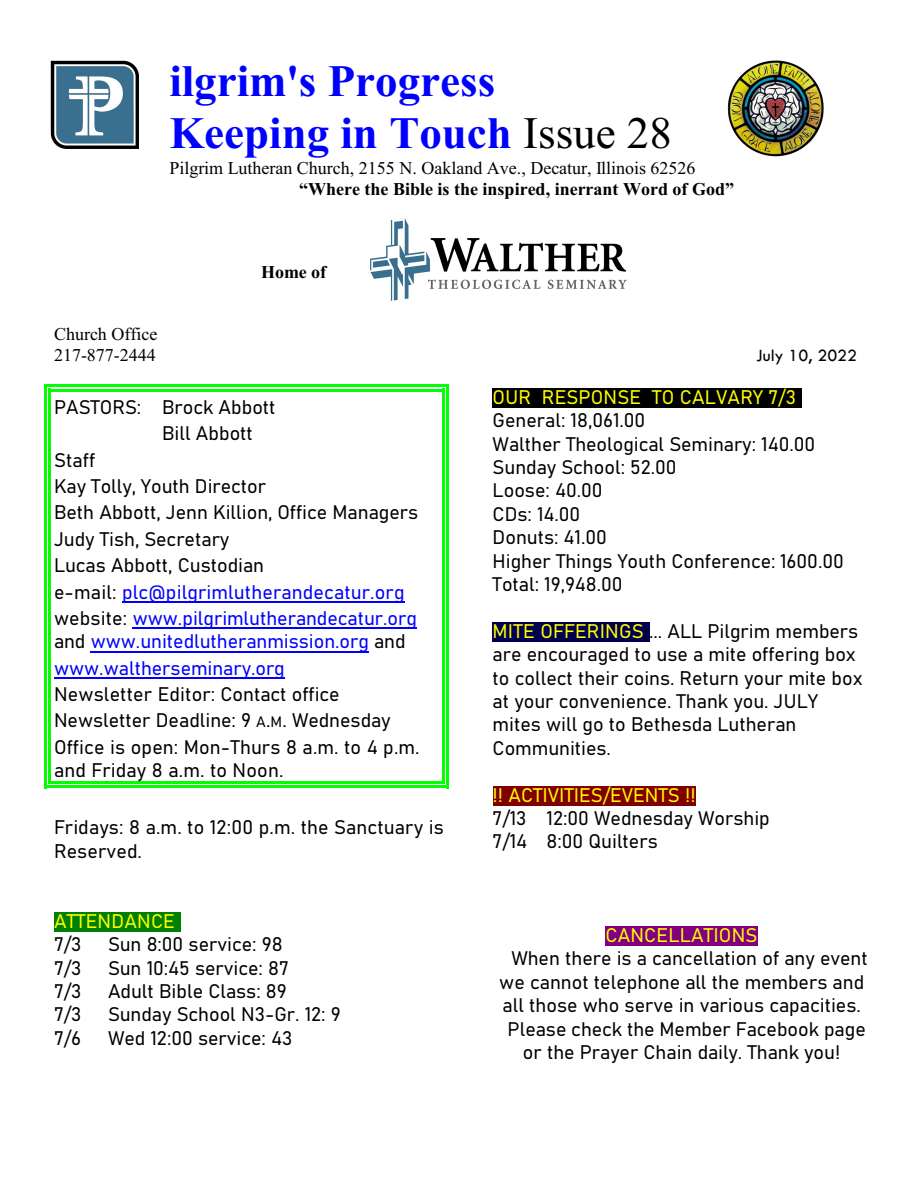
<style>
.page{position:relative;width:918px;height:1188px;background:#fff}
.page>*{position:absolute;margin:0;border:0;box-sizing:border-box;transform-origin:0 0}
.t1{font:700 45px/51.9px "Times New Roman";color:#00f}
.t2{font:19.5px/23.4px "Bahnschrift";color:#000}
.t3{font:19.5px/26.2px "Bahnschrift";color:#00f}
.t4{font:19.5px "Bahnschrift";letter-spacing:.01em;color:#ff0}
.t5{font:18px/20.7px "Times New Roman";color:#000}
.t6{font:700 18px "Times New Roman";color:#000}
.t7{font:18px "Tw Cen";color:#000}
.s1{font-weight:400;color:#000}
.s2{color:#000}
.s3{font-size:15px}
.s4{color:#ff0}
</style>
<div class="page">
<hr style="left:48px;top:389px;width:3px;height:32px;background:#0f0">
<hr style="left:442px;top:389px;width:2px;height:32px;background:#0f0">
<hr style="left:48px;top:389px;width:396px;height:3px;background:#0f0">
<hr style="left:44px;top:384px;width:2px;height:44px;background:#0f0">
<hr style="left:446px;top:384px;width:3px;height:44px;background:#0f0">
<hr style="left:44px;top:384px;width:405px;height:3px;background:#0f0">
<hr style="left:48px;top:421px;width:3px;height:26px;background:#0f0">
<hr style="left:442px;top:421px;width:2px;height:26px;background:#0f0">
<hr style="left:44px;top:414px;width:2px;height:40px;background:#0f0">
<hr style="left:446px;top:414px;width:3px;height:40px;background:#0f0">
<hr style="left:48px;top:447px;width:3px;height:26px;background:#0f0">
<hr style="left:442px;top:447px;width:2px;height:26px;background:#0f0">
<hr style="left:44px;top:440px;width:2px;height:41px;background:#0f0">
<hr style="left:446px;top:440px;width:3px;height:41px;background:#0f0">
<hr style="left:48px;top:474px;width:3px;height:26px;background:#0f0">
<hr style="left:442px;top:474px;width:2px;height:26px;background:#0f0">
<hr style="left:44px;top:467px;width:2px;height:40px;background:#0f0">
<hr style="left:446px;top:467px;width:3px;height:40px;background:#0f0">
<hr style="left:48px;top:500px;width:3px;height:26px;background:#0f0">
<hr style="left:442px;top:500px;width:2px;height:26px;background:#0f0">
<hr style="left:44px;top:493px;width:2px;height:40px;background:#0f0">
<hr style="left:446px;top:493px;width:3px;height:40px;background:#0f0">
<hr style="left:48px;top:526px;width:3px;height:27px;background:#0f0">
<hr style="left:442px;top:526px;width:2px;height:27px;background:#0f0">
<hr style="left:44px;top:519px;width:2px;height:41px;background:#0f0">
<hr style="left:446px;top:519px;width:3px;height:41px;background:#0f0">
<hr style="left:48px;top:553px;width:3px;height:26px;background:#0f0">
<hr style="left:442px;top:553px;width:2px;height:26px;background:#0f0">
<hr style="left:44px;top:546px;width:2px;height:40px;background:#0f0">
<hr style="left:446px;top:546px;width:3px;height:40px;background:#0f0">
<hr style="left:48px;top:579px;width:3px;height:26px;background:#0f0">
<hr style="left:442px;top:579px;width:2px;height:26px;background:#0f0">
<hr style="left:44px;top:572px;width:2px;height:41px;background:#0f0">
<hr style="left:446px;top:572px;width:3px;height:41px;background:#0f0">
<hr style="left:48px;top:606px;width:3px;height:49px;background:#0f0">
<hr style="left:442px;top:606px;width:2px;height:49px;background:#0f0">
<hr style="left:44px;top:598px;width:2px;height:64px;background:#0f0">
<hr style="left:446px;top:598px;width:3px;height:64px;background:#0f0">
<hr style="left:48px;top:655px;width:3px;height:26px;background:#0f0">
<hr style="left:442px;top:655px;width:2px;height:26px;background:#0f0">
<hr style="left:44px;top:648px;width:2px;height:41px;background:#0f0">
<hr style="left:446px;top:648px;width:3px;height:41px;background:#0f0">
<hr style="left:48px;top:682px;width:3px;height:26px;background:#0f0">
<hr style="left:442px;top:682px;width:2px;height:26px;background:#0f0">
<hr style="left:44px;top:674px;width:2px;height:41px;background:#0f0">
<hr style="left:446px;top:674px;width:3px;height:41px;background:#0f0">
<hr style="left:48px;top:708px;width:3px;height:26px;background:#0f0">
<hr style="left:442px;top:708px;width:2px;height:26px;background:#0f0">
<hr style="left:44px;top:701px;width:2px;height:40px;background:#0f0">
<hr style="left:446px;top:701px;width:3px;height:40px;background:#0f0">
<hr style="left:48px;top:734px;width:3px;height:50px;background:#0f0">
<hr style="left:442px;top:734px;width:2px;height:50px;background:#0f0">
<hr style="left:48px;top:781px;width:396px;height:3px;background:#0f0">
<hr style="left:44px;top:727px;width:2px;height:61px;background:#0f0">
<hr style="left:446px;top:727px;width:3px;height:61px;background:#0f0">
<hr style="left:44px;top:786px;width:405px;height:2px;background:#0f0">
<img style="left:727px;top:60px;width:97px;height:97px">
<hr style="left:122px;top:601px;width:283px;height:1px;background:#00f">
<hr style="left:133px;top:628px;width:284px;height:1px;background:#00f">
<hr style="left:91px;top:651px;width:278px;height:1px;background:#00f">
<hr style="left:54px;top:677px;width:231px;height:2px;background:#00f">
<div style="left:54px;top:912px;width:121px;height:20px;background:#008000"></div>
<div style="left:175px;top:912px;width:6px;height:20px;background:#008000"></div>
<div style="left:493px;top:388px;width:309px;height:20px;background:#000"></div>
<div style="left:493px;top:622px;width:151px;height:20px;background:#00004f"></div>
<div style="left:644px;top:622px;width:5px;height:20px;background:#00004f"></div>
<div style="left:493px;top:786px;width:203px;height:19px;background:#800000"></div>
<div style="left:606px;top:926px;width:152px;height:20px;background:#800080"></div>
<img style="left:50px;top:60px;width:89px;height:89px">
<img style="left:370px;top:218px;width:257px;height:83px">
<h1 class="t1" style="left:169px;top:60px;width:504px">ilgrim's Progress<br>Keeping in Touch <span class="s1">Issue 28</span></h1>
<p class="t5" style="left:169px;top:160px;width:528px">Pilgrim Lutheran Church, 2155 N. Oakland Ave., Decatur, Illinois 62526</p>
<p class="t6" style="left:299px;top:183px;width:436px">“Where the Bible is the inspired, inerrant Word of God”</p>
<p class="t5" style="left:54px;top:325px;width:105px">Church Office<br>217-877-2444</p>
<p class="t6" style="left:261px;top:266px;width:67px">Home of</p>
<p class="t2" style="left:54px;top:397px;width:223px">PASTORS: Brock Abbott</p>
<p class="t2" style="left:162px;top:423px;width:92px">Bill Abbott</p>
<p class="t2" style="left:54px;top:449px;width:43px">Staff</p>
<p class="t2" style="left:54px;top:476px;width:214px">Kay Tolly, Youth Director</p>
<p class="t2" style="left:54px;top:502px;width:366px">Beth Abbott, Jenn Killion, Office Managers</p>
<p class="t2" style="left:54px;top:528px;width:177px">Judy Tish, Secretary</p>
<p class="t2" style="left:54px;top:555px;width:212px">Lucas Abbott, Custodian</p>
<p class="t3" style="left:54px;top:580px;width:352px"><span class="s2">e-mail:</span> plc@pilgrimlutherandecatur.org</p>
<p class="t3" style="left:54px;top:606px;width:364px"><span class="s2">website:</span> www.pilgrimlutherandecatur.org</p>
<p class="t3" style="left:54px;top:630px;width:353px"><span class="s2">and</span> www.unitedlutheranmission.org <span class="s2">and </span>www.waltherseminary.org</p>
<p class="t2" style="left:54px;top:682px;width:367px;line-height:26.4px">Newsletter Editor: Contact office<br>Newsletter Deadline: 9 <span class="s3">A</span>.<span class="s3">M</span>. Wednesday<br>Office is open: Mon-Thurs 8 a.m. to 4 p.m.</p>
<p class="t2" style="left:54px;top:760px;width:231px">and Friday 8 a.m. to Noon.</p>
<p class="t2" style="left:54px;top:817px;width:391px">Fridays: 8 a.m. to 12:00 p.m. the Sanctuary is<br>Reserved.</p>
<p class="t4" style="left:54px;top:912px;width:122px">ATTENDANCE</p>
<p class="t2" style="left:54px;top:934px;width:29px">7/3</p>
<p class="t2" style="left:108px;top:934px;width:176px">Sun 8:00 service: 98</p>
<p class="t2" style="left:54px;top:957px;width:29px">7/3</p>
<p class="t2" style="left:108px;top:957px;width:182px">Sun 10:45 service: 87</p>
<p class="t2" style="left:54px;top:980px;width:29px">7/3</p>
<p class="t2" style="left:108px;top:980px;width:180px">Adult Bible Class: 89</p>
<p class="t2" style="left:54px;top:1004px;width:29px">7/3</p>
<p class="t2" style="left:108px;top:1004px;width:234px">Sunday School N3-Gr. 12: 9</p>
<p class="t2" style="left:54px;top:1027px;width:29px">7/6</p>
<p class="t2" style="left:108px;top:1027px;width:186px">Wed 12:00 service: 43</p>
<p class="t7" style="left:756px;top:348px;width:103px">July 10, 2022</p>
<p class="t4" style="left:493px;top:388px;width:305px">OUR RESPONSE TO CALVARY 7/3</p>
<p class="t2" style="left:493px;top:410px;width:353px">General: 18,061.00<br>Walther Theological Seminary: 140.00<br>Sunday School: 52.00<br>Loose: 40.00<br>CDs: 14.00<br>Donuts: 41.00<br>Higher Things Youth Conference: 1600.00<br>Total: 19,948.00</p>
<p class="t2" style="left:493px;top:620px;width:372px"><span class="s4">MITE OFFERINGS</span> ... ALL Pilgrim members are encouraged to use a mite offering box to collect their coins. Return your mite box at your convenience. Thank you. JULY mites will go to Bethesda Lutheran Communities.</p>
<p class="t4" style="left:493px;top:786px;width:204px">!! ACTIVITIES/EVENTS !!</p>
<p class="t2" style="left:493px;top:808px;width:279px">7/13 12:00 Wednesday Worship<br>7/14 8:00 Quilters</p>
<p class="t4" style="left:606px;top:926px;width:153px">CANCELLATIONS</p>
<p class="t2" style="left:511px;top:948px;width:358px">When there is a cancellation of any event</p>
<p class="t2" style="left:499px;top:971px;width:366px">we cannot telephone all the members and</p>
<p class="t2" style="left:503px;top:995px;width:360px">all those who serve in various capacities.</p>
<p class="t2" style="left:508px;top:1018px;width:360px">Please check the Member Facebook page</p>
<p class="t2" style="left:523px;top:1042px;width:319px">or the Prayer Chain daily. Thank you!</p>
</div>
